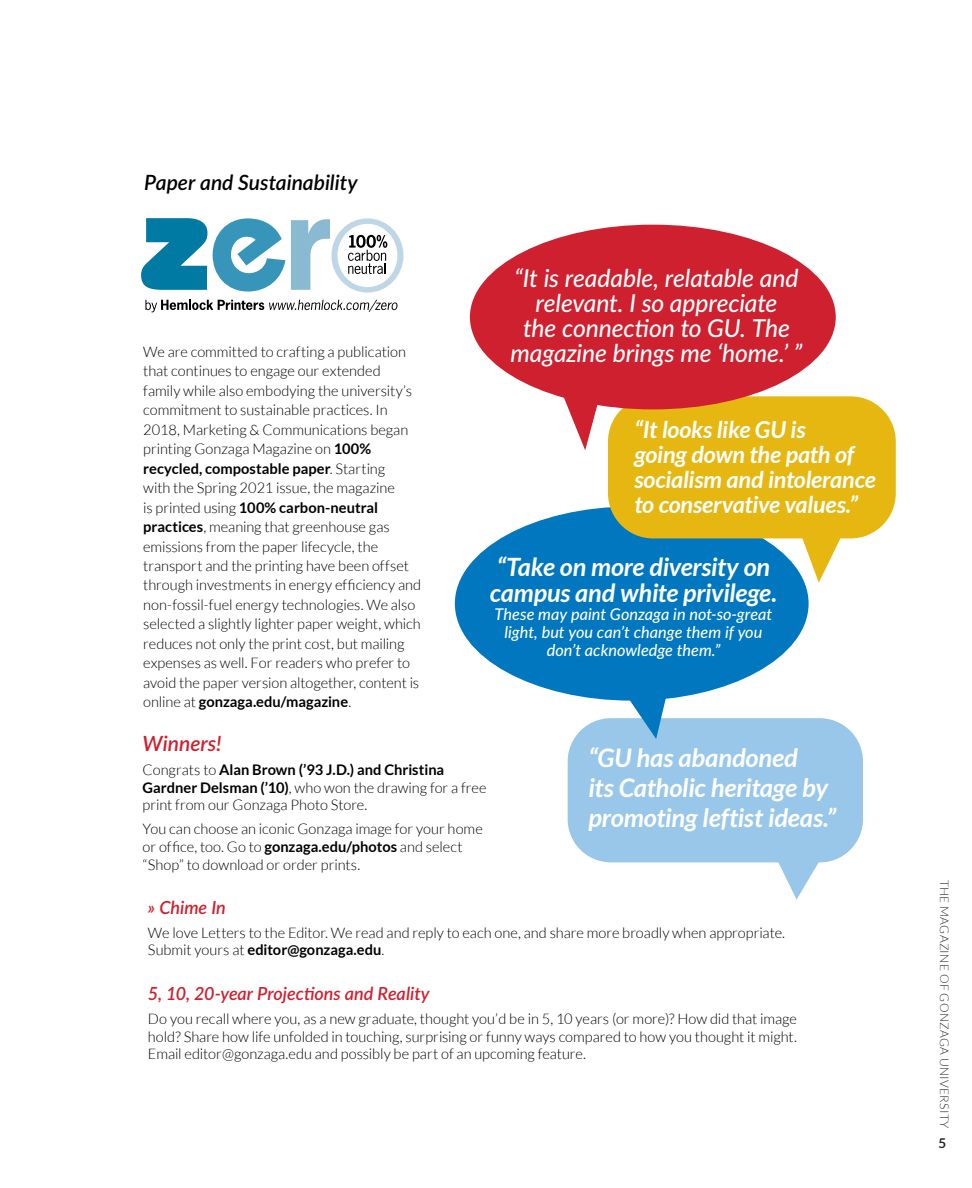
<style>
.page{position:relative;width:972px;height:1188px;background:#fff}
.page>*{position:absolute;margin:0;border:0;box-sizing:border-box;transform-origin:0 0}
.t1{font:italic 700 25.65px/30.5px "Lato";letter-spacing:-.005em;color:#fff}
.t2{font:italic 700 25.35px/25.3px "Lato";letter-spacing:-.01em;color:#fff}
.t3{font:italic 500 24.75px/24.8px "Lato";letter-spacing:-.005em;color:#fff;text-align:center}
.t4{font:italic 700 23.4px/25px "Lato";letter-spacing:-.01em;color:#fff}
.t5{font:italic 600 21px "Lato";color:#000}
.t6{font:italic 600 21px "Lato";color:#cf202f}
.t7{font:italic 600 18px "Lato";letter-spacing:-.005em;color:#cf202f}
.t8{font:italic 500 16.2px/18px "Lato";color:#fff;text-align:center}
.t9{font:300 14.7px/19.5px "Lato";color:#000}
.t10{font:700 13.5px "Lato";color:#292829}
.t11{font:300 12px "Lato";letter-spacing:.025em;color:#292829}
.s1{font-weight:700}
</style>
<div class="page">
<div style="left:568px;top:718px;width:295px;height:144px;background:#98c7e9;border-radius:43px"></div>
<svg style="left:775px;top:862px;width:50px;height:38px"></svg>
<div style="left:455px;top:507px;width:354px;height:194px;background:#0077be;border-radius:50%"></div>
<svg style="left:629px;top:698px;width:42px;height:41px"></svg>
<div style="left:608px;top:396px;width:288px;height:142px;background:#e6b711;border-radius:45px"></div>
<svg style="left:802px;top:538px;width:40px;height:45px"></svg>
<svg style="left:561px;top:397px;width:45px;height:53px"></svg>
<div style="left:470px;top:225px;width:366px;height:184px;background:#cf202f;border-radius:50%"></div>
<svg style="left:141px;top:218px;width:66px;height:72px"></svg>
<svg style="left:213px;top:218px;width:72px;height:74px"></svg>
<svg style="left:145px;top:300px;width:253px;height:12px"></svg>
<svg style="left:291px;top:218px;width:113px;height:75px"></svg>
<h3 class="t5" style="left:144px;top:167px;width:215px">Paper and Sustainability</h3>
<p class="t9" style="left:143px;top:342px;width:280px">We are committed to crafting a publication that continues to engage our extended family while also embodying the university’s commitment to sustainable practices. In 2018, Marketing &amp; Communications began printing Gonzaga Magazine on <span class="s1">100% recycled, compostable paper</span>. Starting<br>with the Spring 2021 issue, the magazine<br>is printed using <span class="s1">100% carbon-neutral practices</span>, meaning that greenhouse gas emissions from the paper lifecycle, the transport and the printing have been offset through investments in energy efficiency and non-fossil-fuel energy technologies. We also selected a slightly lighter paper weight, which reduces not only the print cost, but mailing expenses as well. For readers who prefer to avoid the paper version altogether, content is online at <span class="s1">gonzaga.edu/magazine</span>.</p>
<h3 class="t3" style="left:510px;top:265px;width:294px">“It is readable, relatable and relevant. I so appreciate<br>the connection to GU. The magazine brings me ‘home.’ ”</h3>
<h3 class="t4" style="left:634px;top:418px;width:243px">“It looks like GU is<br>going down the path of socialism and intolerance to conservative values.”</h3>
<h2 class="t2" style="left:490px;top:555px;width:289px">“Take on more diversity on campus and white privilege.</h2>
<p class="t8" style="left:495px;top:604px;width:279px">These may paint Gonzaga in not-so-great light, but you can’t change them if you don’t acknowledge them.”</p>
<h3 class="t6" style="left:143px;top:728px;width:80px">Winners!</h3>
<p class="t9" style="left:143px;top:761px;width:346px;line-height:17.5px">Congrats to <span class="s1">Alan Brown (’93 J.D.) and Christina<br>Gardner Delsman (’10)</span>, who won the drawing for a free print from our Gonzaga Photo Store.</p>
<p class="t9" style="left:143px;top:820px;width:342px;line-height:17.5px">You can choose an iconic Gonzaga image for your home or office, too. Go to <span class="s1">gonzaga.edu/photos</span> and select “Shop” to download or order prints.</p>
<p class="t7" style="left:148px;top:894px;width:79px">» Chime In</p>
<p class="t9" style="left:148px;top:924px;width:639px;line-height:17.5px">We love Letters to the Editor. We read and reply to each one, and share more broadly when appropriate.<br>Submit yours at <span class="s1">editor@gonzaga.edu</span>.</p>
<p class="t7" style="left:148px;top:980px;width:283px">5, 10, 20-year Projections and Reality</p>
<p class="t9" style="left:148px;top:1010px;width:651px;line-height:17.5px;text-align:justify">Do you recall where you, as a new graduate, thought you’d be in 5, 10 years (or more)? How did that image hold? Share how life unfolded in touching, surprising or funny ways compared to how you thought it might.<br>Email editor@gonzaga.edu and possibly be part of an upcoming feature.</p>
<h1 class="t1" style="left:588px;top:742px;width:249px">“GU has abandoned<br>its Catholic heritage by promoting leftist ideas.”</h1>
<p class="t11" style="left:951px;top:880px;width:250px;rotate:90deg">THE MAGAZINE OF GONZAGA UNIVERSITY</p>
<p class="t10" style="left:938px;top:1135px;width:9px">5</p>
</div>
